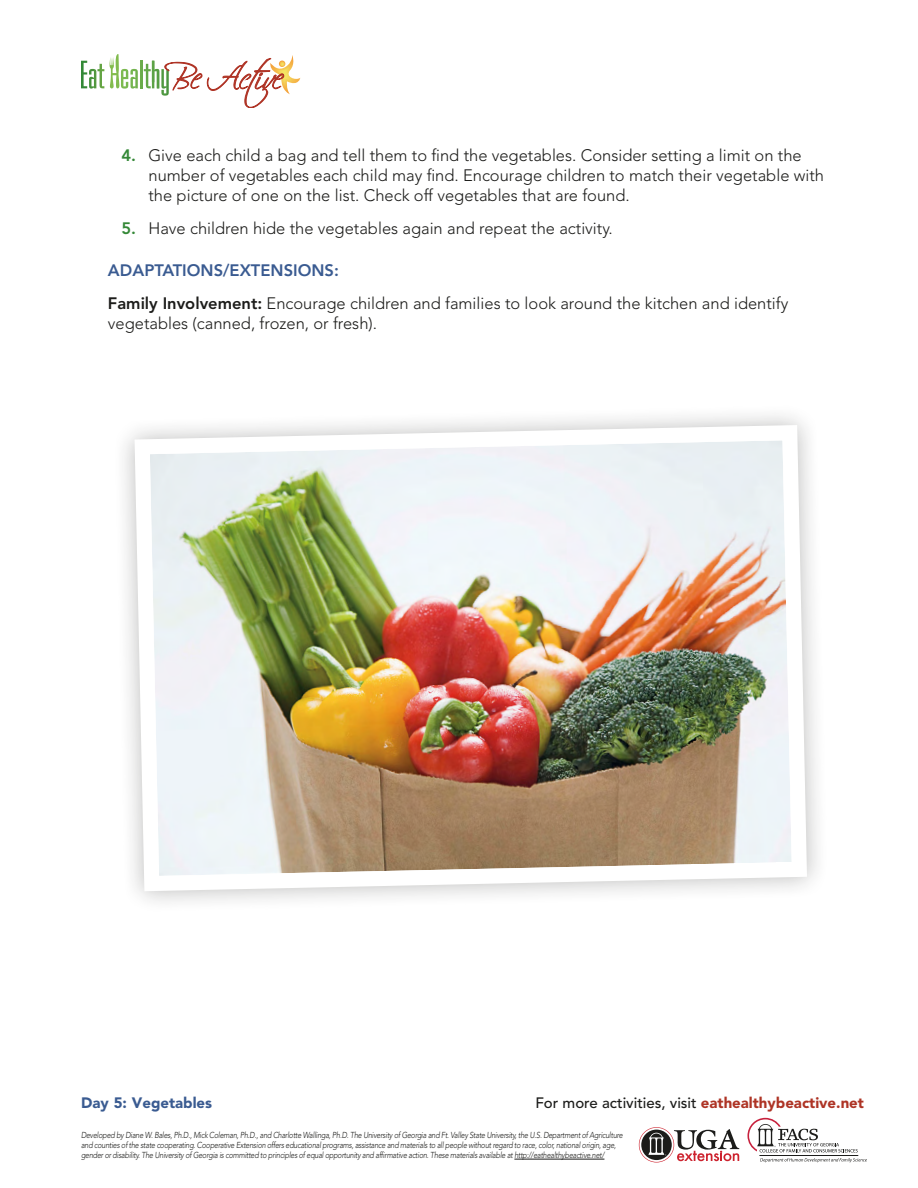
<style>
.page{position:relative;width:918px;height:1188px;background:#fff}
.page>*{position:absolute;margin:0;border:0;box-sizing:border-box;transform-origin:0 0}
.t1{font:300 16.5px/19.8px "Avenir";color:#1c1c1a}
.t2{font:500 15px "Avenir";color:#1c1c1a}
.t3{font:900 15px "Avenir";color:#3a5b91}
.t4{font:italic 300 8.7px/10.4px "Avenir";letter-spacing:-.03em;color:#1c1c1a;scale:.84 1}
.s1{font-weight:800;color:#348837}
.s2{font-weight:800;color:#3a5b91}
.s3{font-weight:800}
.s4{font-weight:900;color:#ae3425}
</style>
<div class="page">
<hr style="left:514px;top:1159px;width:90px;height:1px;background:#1c1c1a">
<svg style="left:747px;top:1118px;width:111px;height:34px"></svg>
<hr style="left:760px;top:1155px;width:98px;height:1px;background:#1c1c1a">
<svg style="left:760px;top:1158px;width:107px;height:5px"></svg>
<svg style="left:639px;top:1127px;width:100px;height:36px"></svg>
<hr style="left:140px;top:61px;width:3px;height:27px;background:#6aac4b">
<svg style="left:81px;top:54px;width:57px;height:35px"></svg>
<svg style="left:144px;top:55px;width:156px;height:53px"></svg>
<img style="left:127px;top:417px;width:688px;height:482px">
<p class="t1" style="left:148px;top:145px;width:677px;text-indent:-27px"><span class="s1">4.</span> Give each child a bag and tell them to find the vegetables. Consider setting a limit on the number of vegetables each child may find. Encourage children to match their vegetable with the picture of one on the list. Check off vegetables that are found.</p>
<h1 class="t1" style="left:122px;top:218px;width:493px"><span class="s1">5.</span> Have children hide the vegetables again and repeat the activity.</h1>
<h1 class="t1" style="left:108px;top:253px;width:682px;line-height:33.3px"><span class="s2">ADAPTATIONS/EXTENSIONS:<br></span><span class="s3">Family Involvement:</span> Encourage children and families to look around the kitchen and identify</h1>
<h1 class="t1" style="left:108px;top:313px;width:271px">vegetables (canned, frozen, or fresh).</h1>
<h2 class="t3" style="left:81px;top:1093px;width:133px">Day 5: Vegetables</h2>
<h2 class="t2" style="left:535px;top:1094px;width:330px">For more activities, visit <span class="s4">eathealthybeactive.net</span></h2>
<p class="t4" style="left:81px;top:1129px;width:647px">Developed by Diane W. Bales, Ph.D., Mick Coleman, Ph.D., and Charlotte Wallinga, Ph.D. The University of Georgia and Ft. Valley State University, the U.S. Department of Agriculture and counties of the state cooperating. Cooperative Extension offers educational programs, assistance and materials to all people without regard to race, color, national origin, age, gender or disability. The University of Georgia is committed to principles of equal opportunity and affirmative action. These materials available at http://eathealthybeactive.net/</p>
</div>
